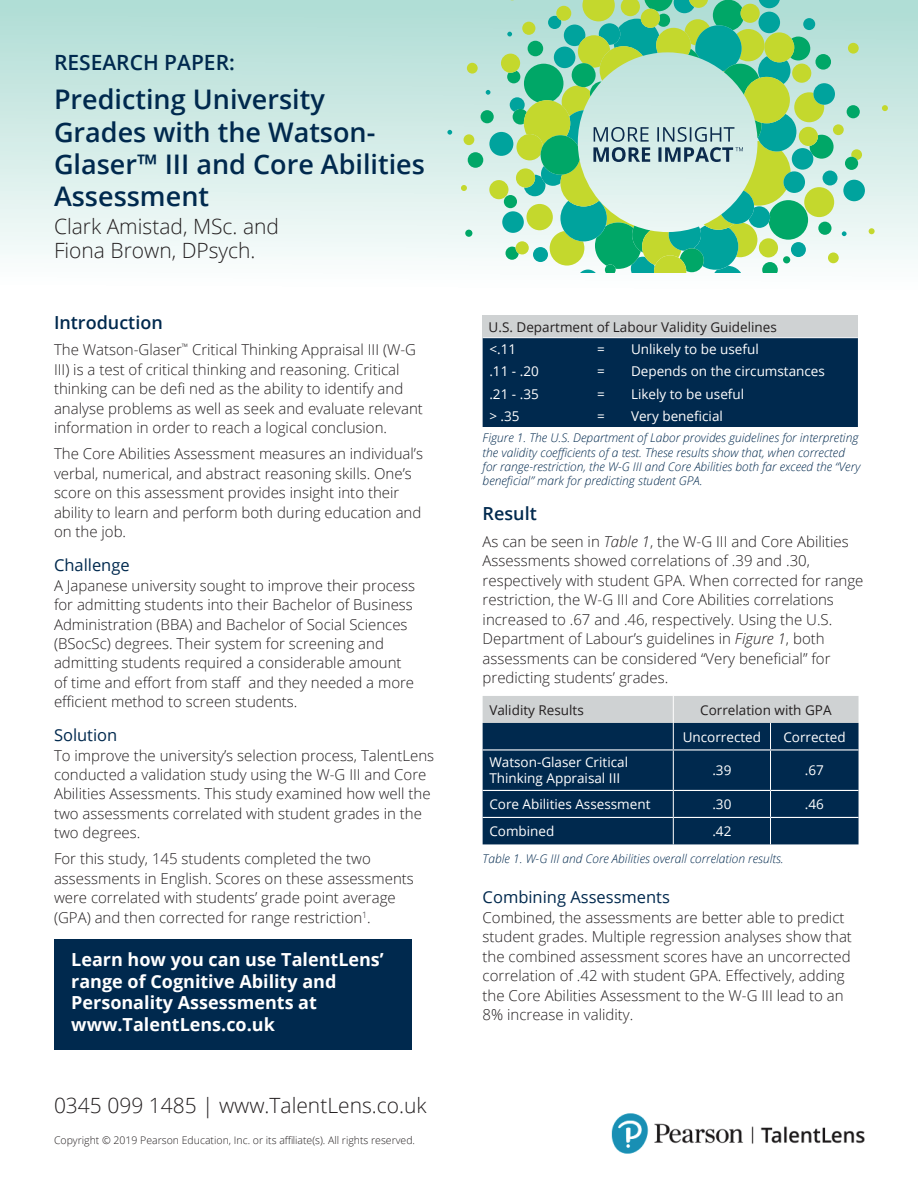
<style>
.page{position:relative;width:918px;height:1188px;background:#fff}
.page>*{position:absolute;margin:0;border:0;box-sizing:border-box;transform-origin:0 0}
.t1{font:600 27px/32.4px "Open Sans";color:#00294e}
.t2{font:300 21px/24px "Open Sans";color:#231f20}
.t3{font:600 21px "Open Sans";color:#00294e}
.t4{font:700 18px/21.6px "Open Sans";color:#fff}
.t5{font:600 18px "Open Sans";color:#00294e}
.t6{font:16.5px "Open Sans";color:#00294e}
.t7{font:300 15px/19.5px "Open Sans";color:#231f20}
.t8{font:13.5px/16.2px "Open Sans";color:#fff}
.t9{font:13.5px "Open Sans";color:#231f20}
.t10{font:italic 300 12px/14.4px "Open Sans";color:#00294e}
.t11{font:300 10.5px "Open Sans";color:#231f20}
.s1{font-style:italic}
</style>
<div class="page">
<div style="left:0;top:0;width:918px;height:296px;background:linear-gradient(to bottom,#aedcd4,#fefefe)"></div>
<div style="left:483px;top:315px;width:375px;height:23px;background:#cfd2d3"></div>
<div style="left:483px;top:338px;width:375px;height:89px;background:#00294e"></div>
<hr style="left:483px;top:337px;width:94px;height:1px;background:#fff">
<hr style="left:577px;top:337px;width:48px;height:1px;background:#fff">
<hr style="left:625px;top:337px;width:233px;height:1px;background:#fff">
<div style="left:483px;top:751px;width:376px;height:93px;background:#00294e"></div>
<svg style="left:483px;top:696px;width:376px;height:53px;background:#697e91"></svg>
<hr style="left:673px;top:751px;width:1px;height:39px;background:#fff">
<hr style="left:770px;top:751px;width:1px;height:39px;background:#fff">
<svg style="left:673px;top:791px;width:1px;height:53px"></svg>
<svg style="left:770px;top:791px;width:1px;height:53px"></svg>
<hr style="left:483px;top:790px;width:190px;height:1px;background:#fff">
<hr style="left:673px;top:790px;width:98px;height:1px;background:#fff">
<hr style="left:771px;top:790px;width:88px;height:1px;background:#fff">
<hr style="left:483px;top:817px;width:190px;height:1px;background:#fff">
<hr style="left:673px;top:817px;width:98px;height:1px;background:#fff">
<hr style="left:771px;top:817px;width:88px;height:1px;background:#fff">
<div style="left:468px;top:152px;width:15px;height:16px;background:#00a767;border-radius:50%"></div>
<div style="left:481px;top:110px;width:13px;height:13px;background:#00a767;border-radius:50%"></div>
<div style="left:847px;top:105px;width:13px;height:13px;background:#00a767;border-radius:50%"></div>
<div style="left:465px;top:230px;width:7px;height:7px;background:#00a767;border-radius:50%"></div>
<svg style="left:842px;top:231px;width:5px;height:5px"></svg>
<svg style="left:447px;top:130px;width:5px;height:5px"></svg>
<svg style="left:486px;top:90px;width:4px;height:5px"></svg>
<div style="left:843px;top:180px;width:22px;height:21px;background:#00a39d;border-radius:50%"></div>
<svg style="left:823px;top:171px;width:15px;height:14px"></svg>
<div style="left:489px;top:132px;width:24px;height:24px;background:#00a39d;border-radius:50%"></div>
<div style="left:489px;top:180px;width:19px;height:19px;background:#c4d82d;border-radius:50%"></div>
<div style="left:464px;top:134px;width:10px;height:11px;background:#c4d82d;border-radius:50%"></div>
<div style="left:848px;top:43px;width:11px;height:11px;background:#c4d82d;border-radius:50%"></div>
<div style="left:833px;top:124px;width:11px;height:11px;background:#c4d82d;border-radius:50%"></div>
<svg style="left:882px;top:105px;width:6px;height:6px"></svg>
<svg style="left:869px;top:228px;width:6px;height:6px"></svg>
<svg style="left:461px;top:185px;width:6px;height:6px"></svg>
<div style="left:828px;top:252px;width:11px;height:11px;background:#c4d82d;border-radius:50%"></div>
<div style="left:467px;top:63px;width:11px;height:11px;background:#c4d82d;border-radius:50%"></div>
<svg style="left:845px;top:149px;width:17px;height:21px"></svg>
<div style="left:54px;top:940px;width:357px;height:110px;background:#00294e"></div>
<img style="left:611px;top:1113px;width:254px;height:41px">
<svg style="left:501px;top:0;width:334px;height:272px;background:#93d1a2"></svg>
<h2 class="t3" style="left:54px;top:48px;width:182px">RESEARCH PAPER:</h2>
<h1 class="t1" style="left:54px;top:83px;width:373px">Predicting University<br>Grades with the Watson-<br>Glaser™ III and Core Abilities<br>Assessment</h1>
<h2 class="t2" style="left:54px;top:214px;width:227px">Clark Amistad, MSc. and<br>Fiona Brown, DPsych.</h2>
<p class="t5" style="left:54px;top:310px;width:110px">Introduction</p>
<p class="t7" style="left:54px;top:340px;width:370px">The Watson-Glaser<sup>™</sup> Critical Thinking Appraisal III (W-G III) is a test of critical thinking and reasoning. Critical thinking can be defi ned as the ability to identify and analyse problems as well as seek and evaluate relevant information in order to reach a logical conclusion.</p>
<p class="t7" style="left:54px;top:444px;width:371px">The Core Abilities Assessment measures an individual’s verbal, numerical, and abstract reasoning skills. One’s score on this assessment provides insight into their ability to learn and perform both during education and on the job.</p>
<p class="t6" style="left:54px;top:553px;width:77px">Challenge</p>
<p class="t7" style="left:54px;top:575px;width:363px">A Japanese university sought to improve their process for admitting students into their Bachelor of Business Administration (BBA) and Bachelor of Social Sciences (BSocSc) degrees. Their system for screening and admitting students required a considerable amount of time and effort from staff and they needed a more efficient method to screen students.</p>
<p class="t6" style="left:54px;top:723px;width:65px">Solution</p>
<p class="t7" style="left:54px;top:745px;width:382px">To improve the university’s selection process, TalentLens conducted a validation study using the W-G III and Core Abilities Assessments. This study examined how well the two assessments correlated with student grades in the two degrees.</p>
<p class="t7" style="left:54px;top:849px;width:361px">For this study, 145 students completed the two assessments in English. Scores on these assessments were correlated with students’ grade point average (GPA) and then corrected for range restriction<sup>1</sup>.</p>
<p class="t4" style="left:71px;top:948px;width:314px">Learn how you can use TalentLens’ range of Cognitive Ability and<br>Personality Assessments at www.TalentLens.co.uk</p>
<h2 class="t2" style="left:54px;top:1093px;width:374px">0345 099 1485 | www.TalentLens.co.uk</h2>
<p class="t11" style="left:54px;top:1133px;width:363px">Copyright © 2019 Pearson Education, Inc. or its affiliate(s). All rights reserved.</p>
<p class="t9" style="left:489px;top:318px;width:290px">U.S. Department of Labour Validity Guidelines</p>
<p class="t8" style="left:489px;top:341px;width:28px">&lt;.11</p>
<p class="t8" style="left:597px;top:341px;width:9px">=</p>
<p class="t8" style="left:631px;top:341px;width:129px">Unlikely to be useful</p>
<p class="t8" style="left:489px;top:363px;width:51px">.11 - .20</p>
<p class="t8" style="left:597px;top:363px;width:9px">=</p>
<p class="t8" style="left:631px;top:363px;width:195px">Depends on the circumstances</p>
<p class="t8" style="left:489px;top:385px;width:51px">.21 - .35</p>
<p class="t8" style="left:597px;top:385px;width:9px">=</p>
<p class="t8" style="left:631px;top:385px;width:115px">Likely to be useful</p>
<p class="t8" style="left:489px;top:408px;width:32px">&gt; .35</p>
<p class="t8" style="left:597px;top:408px;width:9px">=</p>
<p class="t8" style="left:631px;top:408px;width:93px">Very beneficial</p>
<p class="t10" style="left:483px;top:430px;width:379px">Figure 1. The U.S. Department of Labor provides guidelines for interpreting the validity coefficients of a test. These results show that, when corrected for range-restriction, the W-G III and Core Abilities both far exceed the “Very beneficial” mark for predicting student GPA.</p>
<p class="t5" style="left:483px;top:502px;width:56px">Result</p>
<p class="t7" style="left:483px;top:531px;width:382px">As can be seen in <span class="s1">Table 1</span>, the W-G III and Core Abilities Assessments showed correlations of .39 and .30, respectively with student GPA. When corrected for range restriction, the W-G III and Core Abilities correlations increased to .67 and .46, respectively. Using the U.S.<br>Department of Labour’s guidelines in <span class="s1">Figure 1</span>, both assessments can be considered “Very beneficial” for predicting students’ grades.</p>
<p class="t9" style="left:489px;top:700px;width:96px">Validity Results</p>
<p class="t9" style="left:700px;top:700px;width:133px">Correlation with GPA</p>
<p class="t8" style="left:683px;top:728px;width:80px">Uncorrected</p>
<p class="t8" style="left:783px;top:728px;width:64px">Corrected</p>
<p class="t8" style="left:489px;top:754px;width:140px">Watson-Glaser Critical<br>Thinking Appraisal III</p>
<p class="t8" style="left:712px;top:762px;width:21px">.39</p>
<p class="t8" style="left:805px;top:762px;width:21px">.67</p>
<p class="t8" style="left:489px;top:796px;width:163px">Core Abilities Assessment</p>
<p class="t8" style="left:712px;top:796px;width:21px">.30</p>
<p class="t8" style="left:805px;top:796px;width:21px">.46</p>
<p class="t8" style="left:489px;top:823px;width:67px">Combined</p>
<p class="t8" style="left:712px;top:823px;width:21px">.42</p>
<p class="t10" style="left:483px;top:851px;width:303px">Table 1. W-G III and Core Abilities overall correlation results.</p>
<p class="t6" style="left:483px;top:886px;width:189px">Combining Assessments</p>
<p class="t7" style="left:483px;top:907px;width:371px">Combined, the assessments are better able to predict student grades. Multiple regression analyses show that the combined assessment scores have an uncorrected correlation of .42 with student GPA. Effectively, adding the Core Abilities Assessment to the W-G III lead to an 8% increase in validity.</p>
</div>
